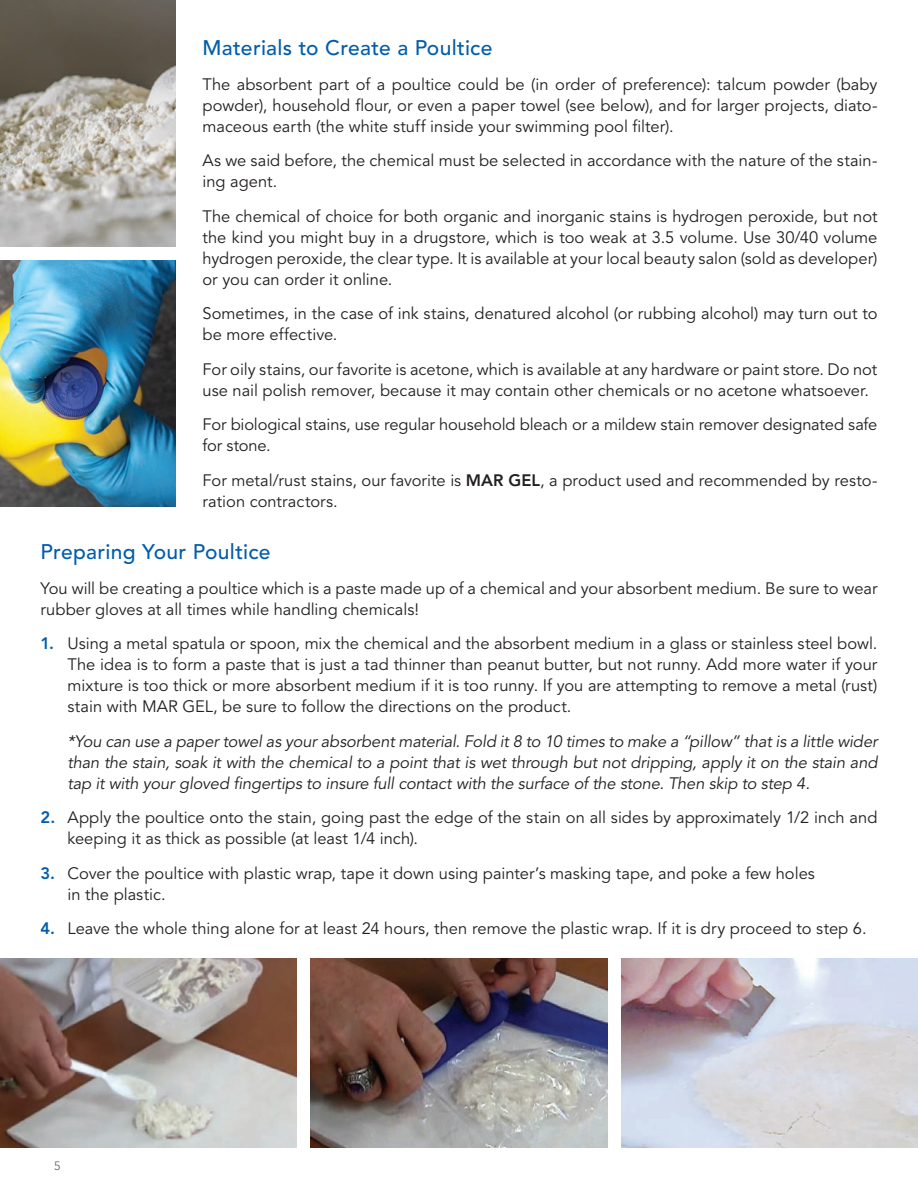
<style>
.page{position:relative;width:918px;height:1188px;background:#fff}
.page>*{position:absolute;margin:0;border:0;box-sizing:border-box;transform-origin:0 0}
.SUBHEAD{font:500 21px "Avenir LT Std";letter-spacing:.015em;color:#015dab}
.tighter_body{font:16.5px/21px "Avenir LT Std";color:#231f20}
.numbered_sections{font:16.5px/21px "Avenir LT Std";color:#231f20}
.numbered_sections-2{font:italic 16.5px/21px "Avenir LT Std";letter-spacing:-.01em;color:#231f20;text-align:justify}
.BODY{font:16.5px/21px "Avenir LT Std";color:#231f20}
.t1{font:300 12px "Avenir LT Std";color:#57585a}
.s1{font-weight:800}
.s2{font-weight:800;color:#015dab}
</style>
<div class="page">
<img style="left:0;top:0;width:176px;height:247px">
<img style="left:0;top:260px;width:176px;height:247px">
<img style="left:0;top:958px;width:297px;height:190px">
<img style="left:310px;top:958px;width:298px;height:190px">
<img style="left:621px;top:958px;width:297px;height:190px">
<p class="SUBHEAD" style="left:202px;top:36px;width:291px">Materials to Create a Poultice</p>
<p class="tighter_body" style="left:202px;top:74px;width:676px;text-align:justify">The absorbent part of a poultice could be (in order of preference): talcum powder (baby powder), household flour, or even a paper towel (see below), and for larger projects, diato&shy;maceous earth (the white stuff inside your swimming pool filter).</p>
<p class="tighter_body" style="left:202px;top:151px;width:676px">As we said before, the chemical must be selected in accordance with the nature of the stain&shy;ing agent.</p>
<p class="tighter_body" style="left:202px;top:206px;width:677px;text-align:justify">The chemical of choice for both organic and inorganic stains is hydrogen peroxide, but not the kind you might buy in a drugstore, which is too weak at 3.5 volume. Use 30/40 volume hydrogen peroxide, the clear type. It is available at your local beauty salon (sold as developer) or you can order it online.</p>
<p class="tighter_body" style="left:202px;top:304px;width:677px">Sometimes, in the case of ink stains, denatured alcohol (or rubbing alcohol) may turn out to be more effective.</p>
<p class="tighter_body" style="left:202px;top:359px;width:676px">For oily stains, our favorite is acetone, which is available at any hardware or paint store. Do not use nail polish remover, because it may contain other chemicals or no acetone whatsoever.</p>
<p class="tighter_body" style="left:202px;top:415px;width:676px">For biological stains, use regular household bleach or a mildew stain remover designated safe for stone.</p>
<p class="tighter_body" style="left:202px;top:470px;width:677px">For metal/rust stains, our favorite is <span class="s1">MAR GEL</span>, a product used and recommended by resto&shy;ration contractors.</p>
<p class="SUBHEAD" style="left:40px;top:540px;width:231px">Preparing Your Poultice</p>
<p class="BODY" style="left:40px;top:578px;width:839px">You will be creating a poultice which is a paste made up of a chemical and your absorbent medium. Be sure to wear rubber gloves at all times while handling chemicals!</p>
<p class="numbered_sections" style="left:68px;top:633px;width:812px;text-align:justify;text-indent:-27px"><span class="s2">1.</span> Using a metal spatula or spoon, mix the chemical and the absorbent medium in a glass or stainless steel bowl.<br>The idea is to form a paste that is just a tad thinner than peanut butter, but not runny. Add more water if your mixture is too thick or more absorbent medium if it is too runny. If you are attempting to remove a metal (rust) stain with MAR GEL, be sure to follow the directions on the product.</p>
<p class="numbered_sections-2" style="left:67px;top:731px;width:812px">*You can use a paper towel as your absorbent material. Fold it 8 to 10 times to make a “pillow” that is a little wider than the stain, soak it with the chemical to a point that is wet through but not dripping, apply it on the stain and tap it with your gloved fingertips to insure full contact with the surface of the stone. Then skip to step 4.</p>
<p class="numbered_sections" style="left:68px;top:807px;width:811px;text-indent:-27px"><span class="s2">2.</span> Apply the poultice onto the stain, going past the edge of the stain on all sides by approximately 1/2 inch and keeping it as thick as possible (at least 1/4 inch).</p>
<p class="numbered_sections" style="left:67px;top:863px;width:749px;text-indent:-27px"><span class="s2">3.</span> Cover the poultice with plastic wrap, tape it down using painter’s masking tape, and poke a few holes in the plastic.</p>
<p class="numbered_sections" style="left:41px;top:918px;width:828px"><span class="s2">4.</span> Leave the whole thing alone for at least 24 hours, then remove the plastic wrap. If it is dry proceed to step 6.</p>
<p class="t1" style="left:54px;top:1159px;width:8px">5</p>
</div>
